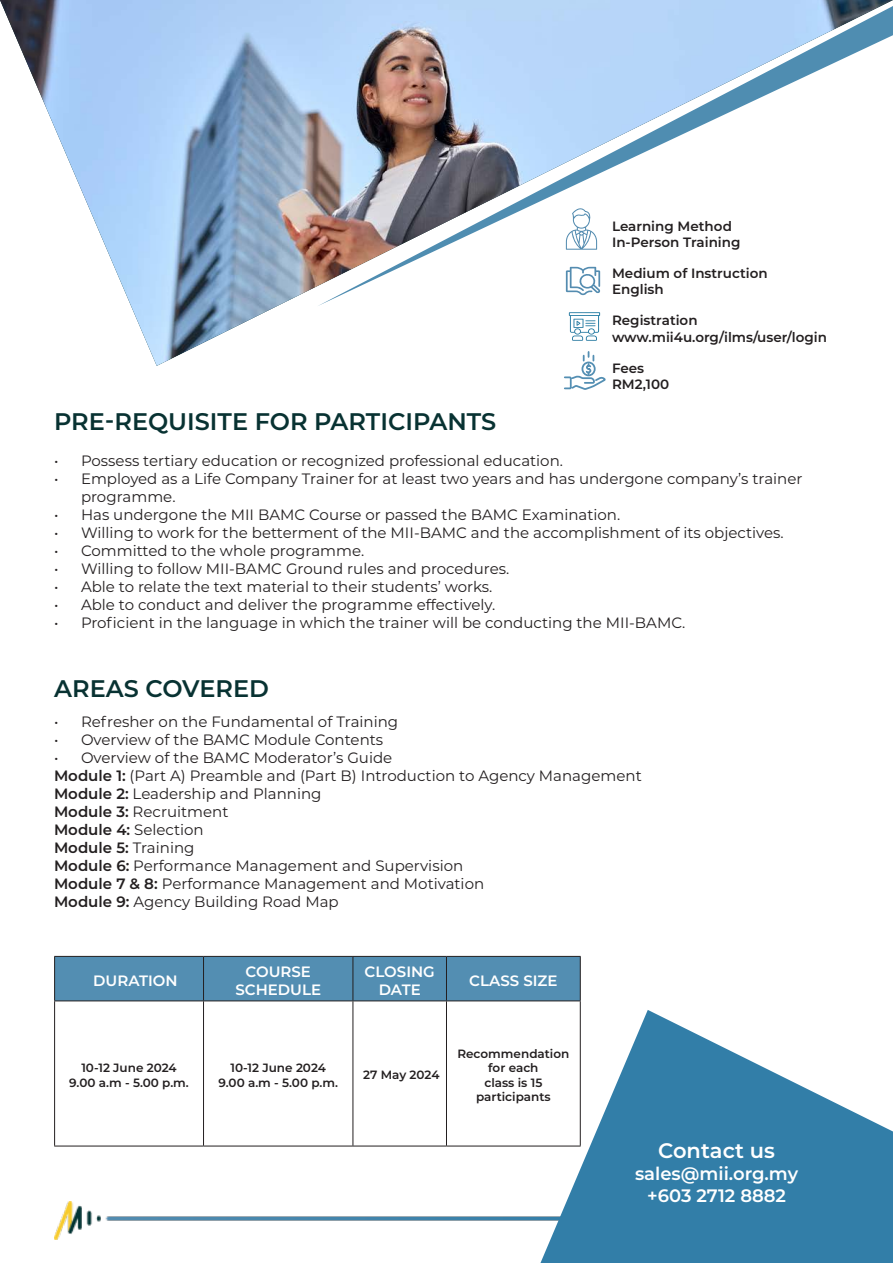
<style>
.page{position:relative;width:893px;height:1263px;background:#fff}
.page>*{position:absolute;margin:0;border:0;box-sizing:border-box;transform-origin:0 0}
.t1{font:600 24px "Montserrat";color:#083232}
.t2{font:600 21px "Montserrat";color:#fff}
.t3{font:600 18px "Montserrat";color:#fff}
.t4{font:15px/18px "Montserrat";color:#231f20}
.t5{font:600 15px/18px "Montserrat";color:#fff;text-align:center}
.t6{font:600 15px "Montserrat";color:#231f20}
.t7{font:600 13.5px/16.2px "Montserrat";color:#231f20}
.t8{font:600 12px/14.4px "Montserrat";color:#231f20;text-align:center}
.s1{font-weight:600}
.s2{font-weight:400}
</style>
<div class="page">
<img style="left:0;top:0;width:893px;height:366px">
<svg style="left:317px;top:6px;width:576px;height:300px"></svg>
<img style="left:54px;top:1201px;width:486px;height:38px">
<svg style="left:566px;top:208px;width:31px;height:42px"></svg>
<svg style="left:563px;top:350px;width:44px;height:40px"></svg>
<svg style="left:566px;top:267px;width:34px;height:28px"></svg>
<svg style="left:569px;top:312px;width:31px;height:29px"></svg>
<svg style="left:540px;top:1010px;width:353px;height:253px;fill:#327ea8"></svg>
<div style="left:55px;top:957px;width:525px;height:43px;background:#538eb2"></div>
<hr style="left:580px;top:1001px;width:1px;height:145px;background:#231f20">
<hr style="left:446px;top:1146px;width:135px;height:1px;background:#231f20">
<hr style="left:54px;top:1001px;width:1px;height:145px;background:#231f20">
<hr style="left:54px;top:1146px;width:150px;height:1px;background:#231f20">
<hr style="left:203px;top:1001px;width:1px;height:145px;background:#231f20">
<hr style="left:204px;top:1146px;width:149px;height:1px;background:#231f20">
<hr style="left:353px;top:1001px;width:1px;height:145px;background:#231f20">
<hr style="left:446px;top:1001px;width:1px;height:145px;background:#231f20">
<hr style="left:353px;top:1146px;width:93px;height:1px;background:#231f20">
<hr style="left:54px;top:956px;width:150px;height:1px;background:#231f20">
<hr style="left:54px;top:957px;width:1px;height:43px;background:#231f20">
<hr style="left:204px;top:956px;width:149px;height:1px;background:#231f20">
<hr style="left:203px;top:957px;width:1px;height:43px;background:#231f20">
<hr style="left:353px;top:956px;width:93px;height:1px;background:#231f20">
<hr style="left:353px;top:957px;width:1px;height:43px;background:#231f20">
<hr style="left:446px;top:956px;width:135px;height:1px;background:#231f20">
<hr style="left:446px;top:957px;width:1px;height:43px;background:#231f20">
<hr style="left:580px;top:957px;width:1px;height:43px;background:#231f20">
<hr style="left:54px;top:1000px;width:150px;height:1px;background:#231f20">
<hr style="left:204px;top:1000px;width:149px;height:1px;background:#231f20">
<hr style="left:353px;top:1000px;width:93px;height:1px;background:#231f20">
<hr style="left:446px;top:1000px;width:135px;height:1px;background:#231f20">
<p class="t7" style="left:612px;top:217px;width:130px">Learning Method<br>In-Person Training</p>
<p class="t7" style="left:612px;top:265px;width:157px">Medium of Instruction</p>
<p class="t7" style="left:612px;top:281px;width:53px">English</p>
<p class="t7" style="left:612px;top:312px;width:216px">Registration www.mii4u.org/ilms/user/login</p>
<p class="t1" style="left:54px;top:405px;width:444px">PRE-REQUISITE FOR PARTICIPANTS</p>
<p class="t7" style="left:612px;top:359px;width:34px">Fees</p>
<p class="t7" style="left:612px;top:375px;width:59px">RM2,100</p>
<p class="t4" style="left:54px;top:451px;width:511px">• Possess tertiary education or recognized professional education.</p>
<p class="t4" style="left:81px;top:469px;width:723px;text-indent:-27px">• Employed as a Life Company Trainer for at least two years and has undergone company’s trainer programme.</p>
<p class="t4" style="left:54px;top:505px;width:568px">• Has undergone the MII BAMC Course or passed the BAMC Examination.</p>
<p class="t4" style="left:54px;top:523px;width:731px">• Willing to work for the betterment of the MII-BAMC and the accomplishment of its objectives.</p>
<p class="t4" style="left:54px;top:541px;width:312px">• Committed to the whole programme.</p>
<p class="t4" style="left:54px;top:559px;width:457px">• Willing to follow MII-BAMC Ground rules and procedures.</p>
<p class="t4" style="left:54px;top:577px;width:440px">• Able to relate the text material to their students’ works.</p>
<p class="t4" style="left:54px;top:595px;width:443px">• Able to conduct and deliver the programme effectively.</p>
<p class="t4" style="left:54px;top:613px;width:633px">• Proficient in the language in which the trainer will be conducting the MII-BAMC.</p>
<p class="t1" style="left:54px;top:671px;width:216px">AREAS COVERED</p>
<p class="t4" style="left:54px;top:712px;width:346px">• Refresher on the Fundamental of Training</p>
<p class="t4" style="left:54px;top:730px;width:331px">• Overview of the BAMC Module Contents</p>
<p class="t4" style="left:54px;top:748px;width:340px">• Overview of the BAMC Moderator’s Guide</p>
<p class="t4" style="left:54px;top:766px;width:589px"><span class="s1">Module 1:</span> (Part A) Preamble and (Part B) Introduction to Agency Management</p>
<p class="t4" style="left:54px;top:784px;width:269px"><span class="s1">Module 2:</span> Leadership and Planning</p>
<p class="t4" style="left:54px;top:802px;width:176px"><span class="s1">Module 3:</span> Recruitment</p>
<p class="t4" style="left:54px;top:820px;width:151px"><span class="s1">Module 4:</span> Selection</p>
<p class="t6" style="left:54px;top:837px;width:142px">Module 5: <span class="s2">Training</span></p>
<p class="t4" style="left:54px;top:856px;width:411px"><span class="s1">Module 6:</span> Performance Management and Supervision</p>
<p class="t4" style="left:54px;top:874px;width:432px"><span class="s1">Module 7 &amp; 8:</span> Performance Management and Motivation</p>
<p class="t4" style="left:54px;top:892px;width:286px"><span class="s1">Module 9:</span> Agency Building Road Map</p>
<p class="t5" style="left:93px;top:971px;width:86px">DURATION</p>
<p class="t5" style="left:235px;top:962px;width:87px">COURSE<br>SCHEDULE</p>
<p class="t5" style="left:365px;top:962px;width:72px">CLOSING<br>DATE</p>
<p class="t5" style="left:469px;top:971px;width:90px">CLASS SIZE</p>
<p class="t8" style="left:81px;top:1060px;width:97px">10-12 June 2024</p>
<p class="t8" style="left:69px;top:1074px;width:121px">9.00 a.m - 5.00 p.m.</p>
<p class="t8" style="left:231px;top:1060px;width:97px">10-12 June 2024</p>
<p class="t8" style="left:218px;top:1074px;width:121px">9.00 a.m - 5.00 p.m.</p>
<p class="t8" style="left:363px;top:1067px;width:78px">27 May 2024</p>
<p class="t8" style="left:457px;top:1046px;width:113px">Recommendation for each<br>class is 15 participants</p>
<p class="t2" style="left:658px;top:1136px;width:118px">Contact us</p>
<p class="t3" style="left:635px;top:1161px;width:165px">sales@mii.org.my</p>
<p class="t3" style="left:647px;top:1182px;width:140px">+603 2712 8882</p>
</div>
